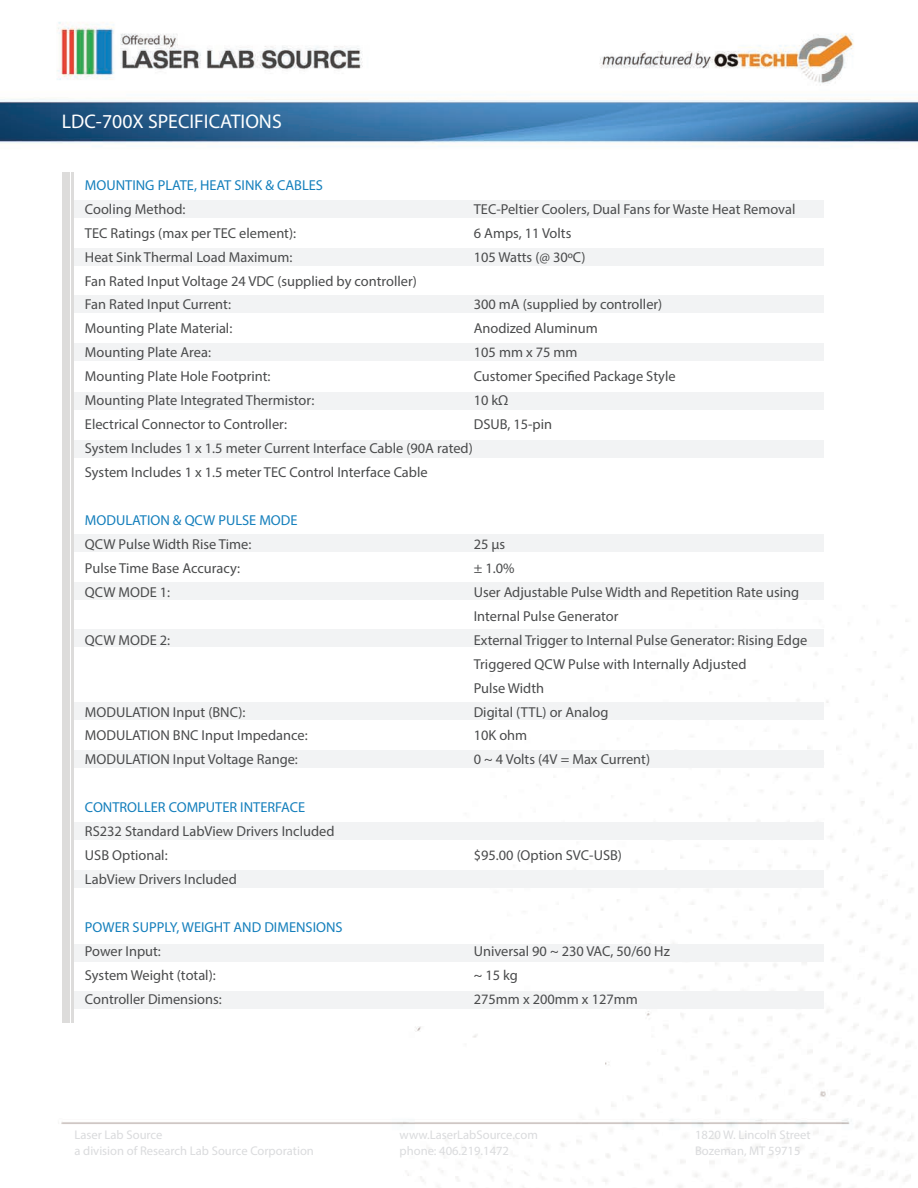
<style>
.page{position:relative;width:918px;height:1188px;background:#fff}
.page>*{position:absolute;margin:0;border:0;box-sizing:border-box;transform-origin:0 0}
.t1{font:19.8px "Myriad Pro";color:#fff}
.t2{font:14.4px/24px "Myriad Pro";color:#4a4b4c}
.t3{font:14.4px "Myriad Pro";color:#147fbc}
.t4{font:12.6px/15.9px "Myriad Pro";color:#dadbdd}
</style>
<div class="page">
<img style="left:0;top:22px;width:918px;height:1166px">
<div style="left:62px;top:172px;width:8px;height:850px;background:#dddcdb"></div>
<div style="left:74px;top:200px;width:749px;height:18px;background:#f2f3f4"></div>
<div style="left:74px;top:248px;width:749px;height:18px;background:#f2f3f4"></div>
<div style="left:74px;top:295px;width:749px;height:18px;background:#f2f3f4"></div>
<div style="left:74px;top:343px;width:749px;height:18px;background:#f2f3f4"></div>
<div style="left:74px;top:392px;width:749px;height:18px;background:#f2f3f4"></div>
<div style="left:74px;top:870px;width:749px;height:18px;background:#f2f3f4"></div>
<div style="left:74px;top:629px;width:749px;height:18px;background:#f2f3f4"></div>
<div style="left:74px;top:534px;width:749px;height:18px;background:#f2f3f4"></div>
<div style="left:74px;top:440px;width:749px;height:18px;background:#f2f3f4"></div>
<div style="left:74px;top:944px;width:749px;height:18px;background:#f2f3f4"></div>
<div style="left:74px;top:991px;width:749px;height:18px;background:#f2f3f4"></div>
<div style="left:74px;top:702px;width:749px;height:18px;background:#f2f3f4"></div>
<div style="left:74px;top:822px;width:749px;height:18px;background:#f2f3f4"></div>
<div style="left:74px;top:582px;width:749px;height:18px;background:#f2f3f4"></div>
<div style="left:74px;top:750px;width:749px;height:18px;background:#f2f3f4"></div>
<hr style="left:72px;top:172px;width:2px;height:850px;background:#dddcdb">
<h1 class="t1" style="left:62px;top:114px;width:221px">LDC-700X SPECIFICATIONS</h1>
<p class="t3" style="left:85px;top:179px;width:240px">MOUNTING PLATE, HEAT SINK &amp; CABLES</p>
<p class="t2" style="left:85px;top:198px;width:102px">Cooling Method:</p>
<p class="t2" style="left:474px;top:198px;width:323px">TEC-Peltier Coolers, Dual Fans for Waste Heat Removal</p>
<p class="t2" style="left:85px;top:222px;width:213px">TEC Ratings (max per TEC element):</p>
<p class="t2" style="left:474px;top:222px;width:99px">6 Amps, 11 Volts</p>
<p class="t2" style="left:85px;top:246px;width:209px">Heat Sink Thermal Load Maximum:</p>
<p class="t2" style="left:474px;top:246px;width:113px">105 Watts (@ 30ºC)</p>
<p class="t2" style="left:85px;top:270px;width:333px">Fan Rated Input Voltage 24 VDC (supplied by controller)<br>Fan Rated Input Current:</p>
<p class="t2" style="left:474px;top:294px;width:190px">300 mA (supplied by controller)</p>
<p class="t2" style="left:85px;top:317px;width:149px">Mounting Plate Material:</p>
<p class="t2" style="left:474px;top:317px;width:126px">Anodized Aluminum</p>
<p class="t2" style="left:85px;top:341px;width:128px">Mounting Plate Area:</p>
<p class="t2" style="left:474px;top:341px;width:105px">105 mm x 75 mm</p>
<p class="t2" style="left:85px;top:365px;width:187px">Mounting Plate Hole Footprint:</p>
<p class="t2" style="left:474px;top:365px;width:203px">Customer Specified Package Style</p>
<p class="t2" style="left:85px;top:389px;width:231px">Mounting Plate Integrated Thermistor:</p>
<p class="t2" style="left:474px;top:389px;width:36px">10 kΩ</p>
<p class="t2" style="left:85px;top:413px;width:204px">Electrical Connector to Controller:</p>
<p class="t2" style="left:474px;top:413px;width:80px">DSUB, 15-pin</p>
<p class="t2" style="left:85px;top:437px;width:389px">System Includes 1 x 1.5 meter Current Interface Cable (90A rated)<br>System Includes 1 x 1.5 meter TEC Control Interface Cable</p>
<p class="t3" style="left:85px;top:515px;width:214px">MODULATION &amp; QCW PULSE MODE</p>
<p class="t2" style="left:85px;top:533px;width:168px">QCW Pulse Width Rise Time:</p>
<p class="t2" style="left:474px;top:533px;width:33px">25 μs</p>
<p class="t2" style="left:85px;top:557px;width:157px">Pulse Time Base Accuracy:</p>
<p class="t2" style="left:474px;top:557px;width:42px">± 1.0%</p>
<p class="t2" style="left:85px;top:581px;width:87px">QCW MODE 1:</p>
<p class="t2" style="left:474px;top:581px;width:327px">User Adjustable Pulse Width and Repetition Rate using<br>Internal Pulse Generator</p>
<p class="t2" style="left:85px;top:629px;width:87px">QCW MODE 2:</p>
<p class="t2" style="left:474px;top:629px;width:335px">External Trigger to Internal Pulse Generator: Rising Edge<br>Triggered QCW Pulse with Internally Adjusted<br>Pulse Width</p>
<p class="t2" style="left:85px;top:701px;width:162px">MODULATION Input (BNC):</p>
<p class="t2" style="left:474px;top:701px;width:136px">Digital (TTL) or Analog</p>
<p class="t2" style="left:85px;top:725px;width:224px">MODULATION BNC Input Impedance:</p>
<p class="t2" style="left:474px;top:725px;width:55px">10K ohm</p>
<p class="t2" style="left:85px;top:749px;width:214px">MODULATION Input Voltage Range:</p>
<p class="t2" style="left:474px;top:749px;width:178px">0 ~ 4 Volts (4V = Max Current)</p>
<p class="t3" style="left:85px;top:802px;width:222px">CONTROLLER COMPUTER INTERFACE</p>
<p class="t2" style="left:85px;top:820px;width:251px">RS232 Standard LabView Drivers Included<br>USB Optional:</p>
<p class="t2" style="left:474px;top:844px;width:150px">$95.00 (Option SVC-USB)</p>
<p class="t2" style="left:85px;top:868px;width:153px">LabView Drivers Included</p>
<p class="t3" style="left:85px;top:922px;width:259px">POWER SUPPLY, WEIGHT AND DIMENSIONS</p>
<p class="t2" style="left:85px;top:940px;width:77px">Power Input:</p>
<p class="t2" style="left:474px;top:940px;width:198px">Universal 90 ~ 230 VAC, 50/60 Hz</p>
<p class="t2" style="left:85px;top:964px;width:132px">System Weight (total):</p>
<p class="t2" style="left:474px;top:964px;width:46px">~ 15 kg</p>
<p class="t2" style="left:85px;top:988px;width:138px">Controller Dimensions:</p>
<p class="t2" style="left:474px;top:988px;width:166px">275mm x 200mm x 127mm</p>
<p class="t4" style="left:75px;top:1128px;width:241px">Laser Lab Source<br>a division of Research Lab Source Corporation</p>
<p class="t4" style="left:400px;top:1128px;width:140px">www.LaserLabSource.com phone: 406.219.1472</p>
<p class="t4" style="left:695px;top:1128px;width:117px">1820 W. Lincoln Street<br>Bozeman, MT 59715</p>
</div>
